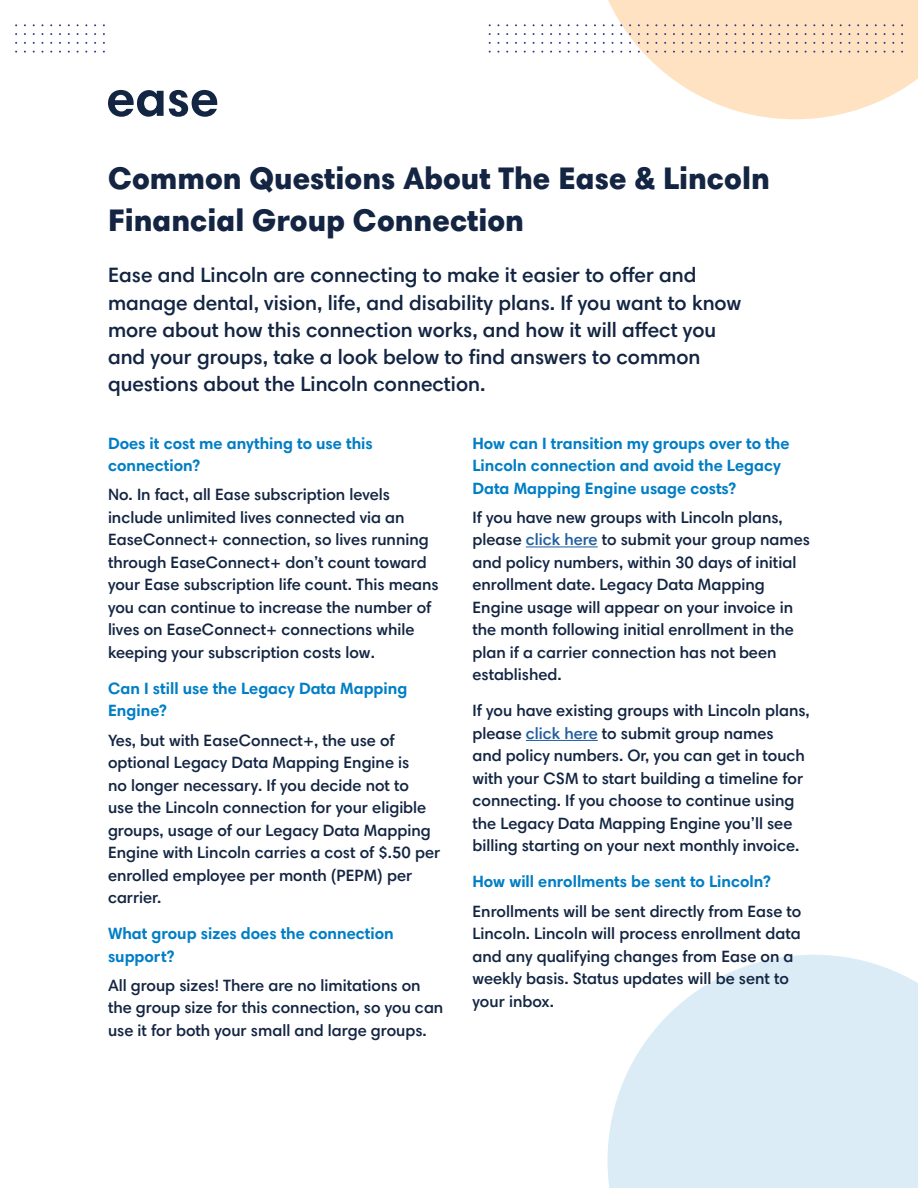
<style>
.page{position:relative;width:918px;height:1188px;background:#fff}
.page>*{position:absolute;margin:0;border:0;box-sizing:border-box;transform-origin:0 0}
.t1{font:900 31.5px/42px "Harmonia Sans Std";color:#132542}
.t2{font:600 21px/27px "Harmonia Sans Std";color:#132542}
.t3{font:600 16.5px/22.5px "Harmonia Sans Std";color:#132542}
.t4{font:700 16.5px/22.5px "Harmonia Sans Std";color:#007ec5}
.s1{color:#215e9e}
</style>
<div class="page">
<svg style="left:607px;top:955px;width:311px;height:233px;fill:#dbecf6"></svg>
<svg style="left:108px;top:90px;width:109px;height:27px"></svg>
<svg style="left:585px;top:0;width:333px;height:119px"></svg>
<hr style="left:526px;top:547px;width:72px;height:1px;background:#215e9e">
<hr style="left:526px;top:740px;width:72px;height:1px;background:#215e9e">
<h1 class="t1" style="left:108px;top:157px;width:663px">Common Questions About The Ease &amp; Lincoln<br>Financial Group Connection</h1>
<p class="t2" style="left:108px;top:262px;width:635px">Ease and Lincoln are connecting to make it easier to offer and manage dental, vision, life, and disability plans. If you want to know more about how this connection works, and how it will affect you and your groups, take a look below to find answers to common questions about the Lincoln connection.</p>
<p class="t4" style="left:108px;top:431px;width:266px">Does it cost me anything to use this connection?</p>
<p class="t3" style="left:108px;top:483px;width:332px">No. In fact, all Ease subscription levels include unlimited lives connected via an EaseConnect+ connection, so lives running through EaseConnect+ don’t count toward your Ease subscription life count. This means you can continue to increase the number of lives on EaseConnect+ connections while keeping your subscription costs low.</p>
<p class="t4" style="left:108px;top:677px;width:301px">Can I still use the Legacy Data Mapping<br>Engine?</p>
<p class="t3" style="left:108px;top:729px;width:334px">Yes, but with EaseConnect+, the use of optional Legacy Data Mapping Engine is<br>no longer necessary. If you decide not to<br>use the Lincoln connection for your eligible groups, usage of our Legacy Data Mapping Engine with Lincoln carries a cost of $.50 per enrolled employee per month (PEPM) per carrier.</p>
<p class="t4" style="left:108px;top:922px;width:287px">What group sizes does the connection support?</p>
<p class="t3" style="left:108px;top:974px;width:337px">All group sizes! There are no limitations on the group size for this connection, so you can use it for both your small and large groups.</p>
<p class="t4" style="left:472px;top:431px;width:319px">How can I transition my groups over to the<br>Lincoln connection and avoid the Legacy<br>Data Mapping Engine usage costs?</p>
<p class="t3" style="left:472px;top:506px;width:339px">If you have new groups with Lincoln plans, please <span class="s1">click here</span> to submit your group names and policy numbers, within 30 days of initial enrollment date. Legacy Data Mapping Engine usage will appear on your invoice in the month following initial enrollment in the plan if a carrier connection has not been established.</p>
<p class="t3" style="left:472px;top:699px;width:339px">If you have existing groups with Lincoln plans, please <span class="s1">click here</span> to submit group names<br>and policy numbers. Or, you can get in touch with your CSM to start building a timeline for connecting. If you choose to continue using the Legacy Data Mapping Engine you’ll see billing starting on your next monthly invoice.</p>
<p class="t4" style="left:472px;top:870px;width:300px">How will enrollments be sent to Lincoln?</p>
<p class="t3" style="left:472px;top:900px;width:330px">Enrollments will be sent directly from Ease to Lincoln. Lincoln will process enrollment data and any qualifying changes from Ease on a weekly basis. Status updates will be sent to your inbox.</p>
</div>
